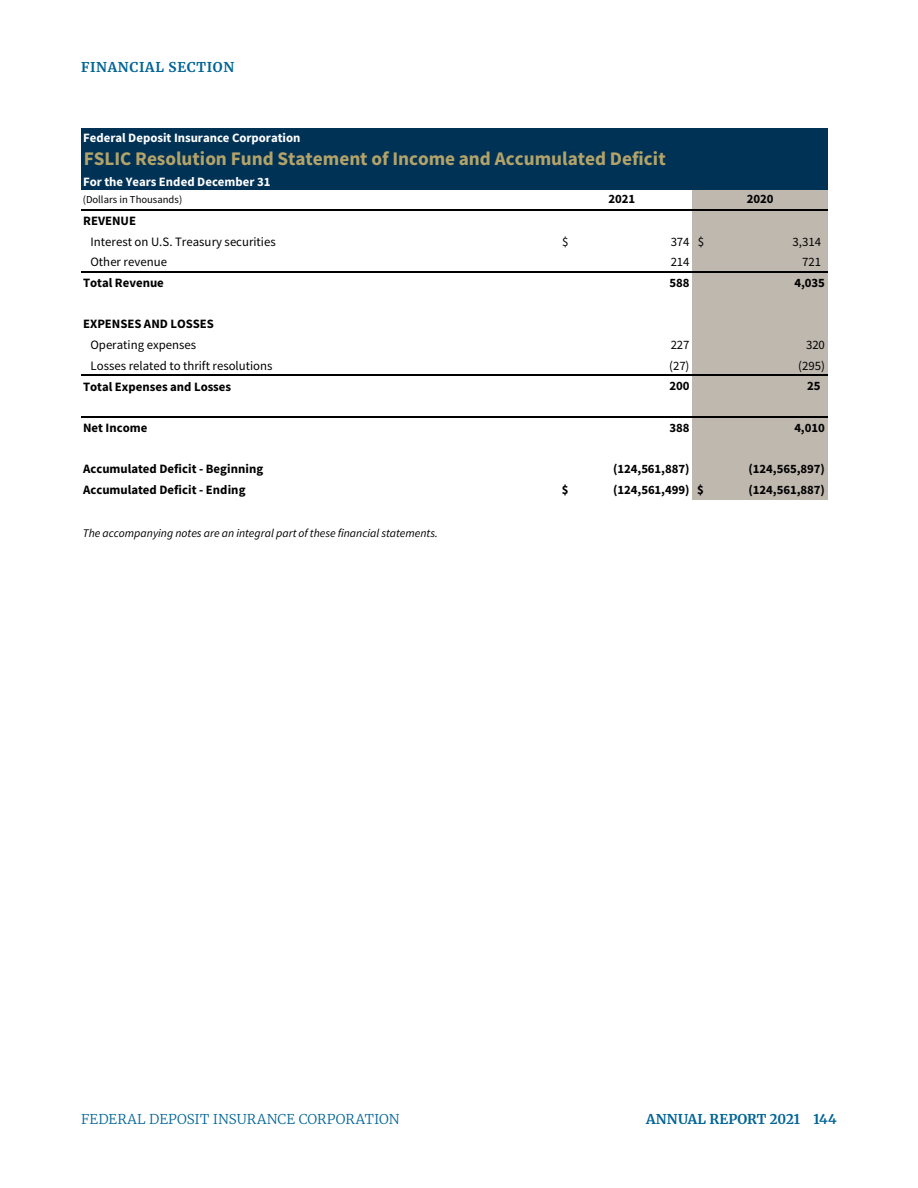
<style>
.page{position:relative;width:918px;height:1188px;background:#fff}
.page>*{position:absolute;margin:0;border:0;box-sizing:border-box;transform-origin:0 0}
.t1{font:700 19.2px "Source Sans Pro";color:#b3a369}
.t2{font:300 13.5px "Merriweather";letter-spacing:.01em;color:#006495}
.t3{font:700 13.5px "Merriweather";letter-spacing:.005em;color:#006495}
.t4{font:700 13.5px "Merriweather";letter-spacing:.05em;color:#006495}
.t5{font:700 12.75px "Source Sans Pro";letter-spacing:-.005em;color:#000}
.t6{font:12.75px "Source Sans Pro";color:#000}
.t7{font:700 12.75px "Source Sans Pro";letter-spacing:-.005em;color:#fff}
.t8{font:italic 11.7px "Source Sans Pro";color:#000}
.t9{font:10.65px "Source Sans Pro";color:#000}
</style>
<div class="page">
<div style="left:692px;top:375px;width:135px;height:21px;background:#bfb8af"></div>
<div style="left:692px;top:272px;width:135px;height:21px;background:#bfb8af"></div>
<div style="left:692px;top:251px;width:135px;height:21px;background:#bfb8af"></div>
<div style="left:692px;top:355px;width:135px;height:21px;background:#bfb8af"></div>
<div style="left:692px;top:189px;width:135px;height:21px;background:#bfb8af"></div>
<div style="left:81px;top:128px;width:746px;height:61px;background:#003256"></div>
<div style="left:692px;top:231px;width:135px;height:20px;background:#bfb8af"></div>
<div style="left:692px;top:334px;width:135px;height:21px;background:#bfb8af"></div>
<div style="left:692px;top:417px;width:135px;height:21px;background:#bfb8af"></div>
<div style="left:692px;top:458px;width:135px;height:21px;background:#bfb8af"></div>
<div style="left:692px;top:479px;width:135px;height:21px;background:#bfb8af"></div>
<hr style="left:81px;top:189px;width:746px;height:1px;background:#003256">
<div style="left:692px;top:210px;width:135px;height:21px;background:#bfb8af"></div>
<hr style="left:81px;top:209px;width:746px;height:1px;background:#000">
<hr style="left:81px;top:271px;width:746px;height:2px;background:#000">
<div style="left:692px;top:293px;width:135px;height:21px;background:#bfb8af"></div>
<div style="left:692px;top:313px;width:135px;height:21px;background:#bfb8af"></div>
<hr style="left:81px;top:375px;width:746px;height:1px;background:#000">
<div style="left:692px;top:396px;width:135px;height:21px;background:#bfb8af"></div>
<hr style="left:81px;top:416px;width:746px;height:1px;background:#000">
<div style="left:692px;top:438px;width:135px;height:20px;background:#bfb8af"></div>
<p class="t4" style="left:81px;top:57px;width:155px">FINANCIAL SECTION</p>
<p class="t7" style="left:83px;top:129px;width:219px">Federal Deposit Insurance Corporation</p>
<h4 class="t1" style="left:84px;top:146px;width:583px">FSLIC Resolution Fund Statement of Income and Accumulated Deficit</h4>
<p class="t7" style="left:83px;top:173px;width:189px">For the Years Ended December 31</p>
<p class="t9" style="left:83px;top:193px;width:101px">(Dollars in Thousands)</p>
<p class="t5" style="left:608px;top:191px;width:28px">2021</p>
<p class="t5" style="left:83px;top:212px;width:54px">REVENUE</p>
<p class="t6" style="left:91px;top:233px;width:187px">Interest on U.S. Treasury securities</p>
<p class="t6" style="left:562px;top:233px;width:8px">$</p>
<p class="t6" style="left:671px;top:233px;width:20px">374</p>
<p class="t6" style="left:698px;top:233px;width:8px">$</p>
<p class="t6" style="left:793px;top:233px;width:30px">3,314</p>
<p class="t5" style="left:747px;top:191px;width:28px">2020</p>
<p class="t6" style="left:91px;top:254px;width:78px">Other revenue</p>
<p class="t6" style="left:671px;top:254px;width:20px">214</p>
<p class="t5" style="left:83px;top:274px;width:82px">Total Revenue</p>
<p class="t5" style="left:669px;top:274px;width:22px">588</p>
<p class="t5" style="left:83px;top:315px;width:132px">EXPENSES AND LOSSES</p>
<p class="t6" style="left:802px;top:254px;width:20px">721</p>
<p class="t5" style="left:794px;top:274px;width:32px">4,035</p>
<p class="t6" style="left:91px;top:337px;width:107px">Operating expenses</p>
<p class="t6" style="left:671px;top:337px;width:20px">227</p>
<p class="t6" style="left:806px;top:337px;width:20px">320</p>
<p class="t6" style="left:91px;top:358px;width:183px">Losses related to thrift resolutions</p>
<p class="t6" style="left:669px;top:357px;width:22px">(27)</p>
<p class="t5" style="left:83px;top:378px;width:150px">Total Expenses and Losses</p>
<p class="t5" style="left:669px;top:378px;width:22px">200</p>
<p class="t5" style="left:83px;top:419px;width:66px">Net Income</p>
<p class="t5" style="left:669px;top:419px;width:22px">388</p>
<p class="t5" style="left:794px;top:419px;width:32px">4,010</p>
<p class="t6" style="left:798px;top:357px;width:28px">(295)</p>
<p class="t5" style="left:807px;top:378px;width:15px">25</p>
<p class="t5" style="left:83px;top:461px;width:182px">Accumulated Deficit - Beginning</p>
<p class="t5" style="left:613px;top:460px;width:78px">(124,561,887)</p>
<p class="t5" style="left:749px;top:460px;width:78px">(124,565,897)</p>
<p class="t5" style="left:83px;top:481px;width:164px">Accumulated Deficit - Ending</p>
<p class="t5" style="left:562px;top:481px;width:8px">$</p>
<p class="t5" style="left:613px;top:481px;width:78px">(124,561,499)</p>
<p class="t5" style="left:697px;top:481px;width:8px">$</p>
<p class="t5" style="left:749px;top:481px;width:78px">(124,561,887)</p>
<p class="t8" style="left:83px;top:526px;width:357px">The accompanying notes are an integral part of these financial statements.</p>
<p class="t2" style="left:81px;top:1110px;width:320px">FEDERAL DEPOSIT INSURANCE CORPORATION</p>
<p class="t3" style="left:646px;top:1110px;width:192px">ANNUAL REPORT 2021 144</p>
</div>
